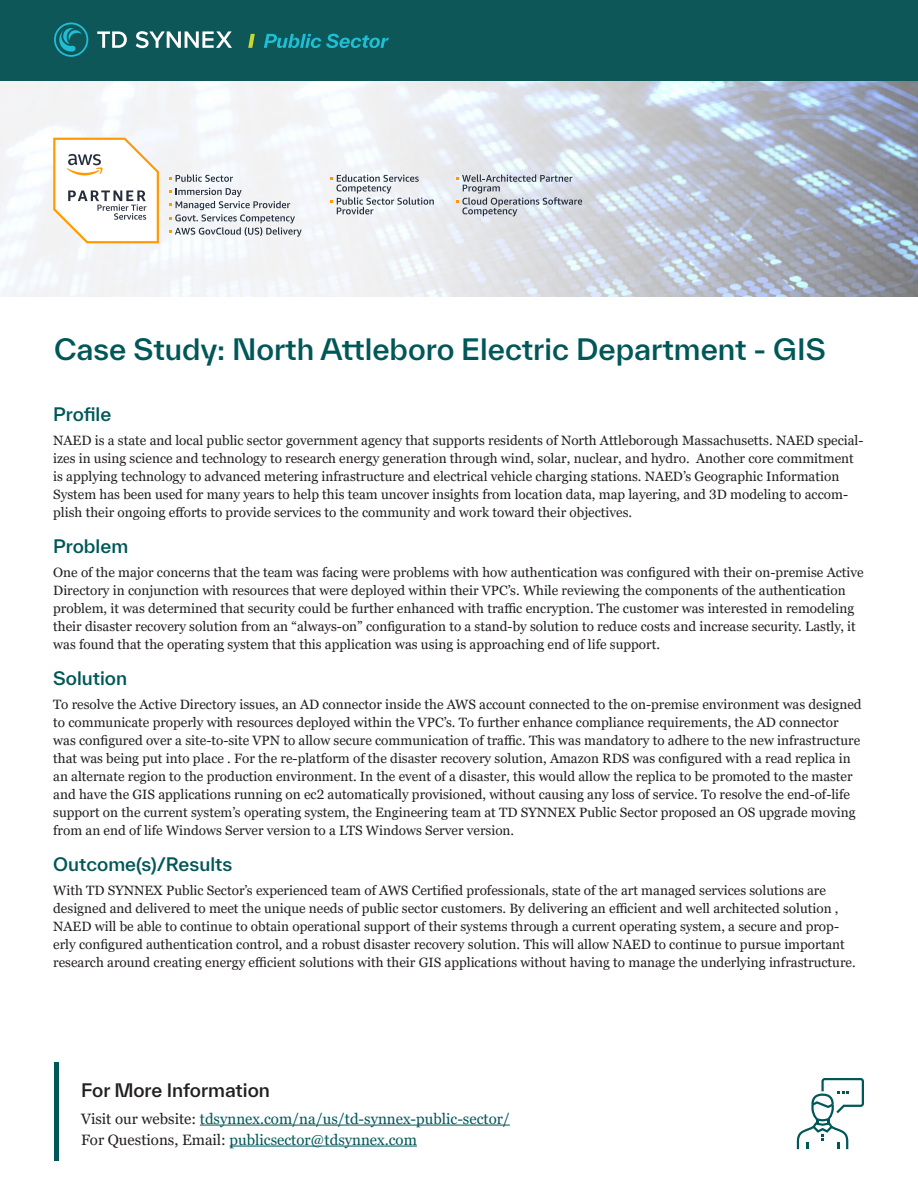
<style>
.page{position:relative;width:918px;height:1188px;background:#fff}
.page>*{position:absolute;margin:0;border:0;box-sizing:border-box;transform-origin:0 0}
.t1{font:500 28.5px "TWK Everett";color:#005758}
.SECTION_TITLES{font:500 18px "TWK Everett";color:#005758}
.t2{font:500 18px "TWK Everett";color:#231f20}
.t3{font:15px/21px "Georgia Pro";color:#005758}
.t4{font:13.5px/18px "Georgia Pro";color:#231f20}
.s1{color:#231f20}
</style>
<div class="page">
<svg style="left:797px;top:1078px;width:67px;height:71px"></svg>
<div style="left:54px;top:1062px;width:5px;height:99px;background:#005758"></div>
<hr style="left:200px;top:1125px;width:310px;height:1px;background:#005758">
<hr style="left:230px;top:1146px;width:187px;height:1px;background:#005758">
<svg style="left:0;top:81px;width:918px;height:216px"></svg>
<div style="left:0;top:0;width:918px;height:81px;background:#0e5759"></div>
<svg style="left:54px;top:22px;width:34px;height:35px"></svg>
<svg style="left:97px;top:31px;width:30px;height:17px"></svg>
<svg style="left:136px;top:31px;width:96px;height:17px"></svg>
<svg style="left:264px;top:34px;width:125px;height:14px"></svg>
<svg style="left:248px;top:34px;width:7px;height:14px"></svg>
<svg style="left:53px;top:138px;width:106px;height:105px"></svg>
<svg style="left:170px;top:175px;width:63px;height:7px"></svg>
<svg style="left:170px;top:188px;width:132px;height:49px"></svg>
<svg style="left:331px;top:175px;width:103px;height:39px"></svg>
<svg style="left:457px;top:175px;width:125px;height:41px;background:#c3c8d0"></svg>
<p class="t1" style="left:54px;top:329px;width:773px">Case Study: North Attleboro Electric Department - GIS</p>
<p class="SECTION_TITLES" style="left:53px;top:402px;width:60px">Profile</p>
<p class="t4" style="left:53px;top:432px;width:812px">NAED is a state and local public sector government agency that supports residents of North Attleborough Massachusetts. NAED special&shy;izes in using science and technology to research energy generation through wind, solar, nuclear, and hydro. Another core commitment is applying technology to advanced metering infrastructure and electrical vehicle charging stations. NAED’s Geographic Information System has been used for many years to help this team uncover insights from location data, map layering, and 3D modeling to accom&shy;plish their ongoing efforts to provide services to the community and work toward their objectives.</p>
<p class="SECTION_TITLES" style="left:53px;top:534px;width:76px">Problem</p>
<p class="t4" style="left:53px;top:564px;width:812px">One of the major concerns that the team was facing were problems with how authentication was configured with their on-premise Active Directory in conjunction with resources that were deployed within their VPC’s. While reviewing the components of the authentication problem, it was determined that security could be further enhanced with traffic encryption. The customer was interested in remodeling their disaster recovery solution from an “always-on” configuration to a stand-by solution to reduce costs and increase security. Lastly, it was found that the operating system that this application was using is approaching end of life support.</p>
<p class="SECTION_TITLES" style="left:53px;top:666px;width:75px">Solution</p>
<p class="t4" style="left:53px;top:696px;width:810px">To resolve the Active Directory issues, an AD connector inside the AWS account connected to the on-premise environment was designed to communicate properly with resources deployed within the VPC’s. To further enhance compliance requirements, the AD connector was configured over a site-to-site VPN to allow secure communication of traffic. This was mandatory to adhere to the new infrastructure that was being put into place . For the re-platform of the disaster recovery solution, Amazon RDS was configured with a read replica in an alternate region to the production environment. In the event of a disaster, this would allow the replica to be promoted to the master and have the GIS applications running on ec2 automatically provisioned, without causing any loss of service. To resolve the end-of-life support on the current system’s operating system, the Engineering team at TD SYNNEX Public Sector proposed an OS upgrade moving from an end of life Windows Server version to a LTS Windows Server version.</p>
<p class="SECTION_TITLES" style="left:53px;top:852px;width:181px">Outcome(s)/Results</p>
<p class="t4" style="left:53px;top:882px;width:804px">With TD SYNNEX Public Sector’s experienced team of AWS Certified professionals, state of the art managed services solutions are designed and delivered to meet the unique needs of public sector customers. By delivering an efficient and well architected solution , NAED will be able to continue to obtain operational support of their systems through a current operating system, a secure and prop&shy;erly configured authentication control, and a robust disaster recovery solution. This will allow NAED to continue to pursue important research around creating energy efficient solutions with their GIS applications without having to manage the underlying infrastructure.</p>
<h2 class="t2" style="left:81px;top:1077px;width:190px">For More Information</h2>
<p class="t3" style="left:81px;top:1109px;width:430px"><span class="s1">Visit our website:</span> tdsynnex.com/na/us/td-synnex-public-sector/<br><span class="s1">For Questions, Email:</span> publicsector@tdsynnex.com</p>
</div>
